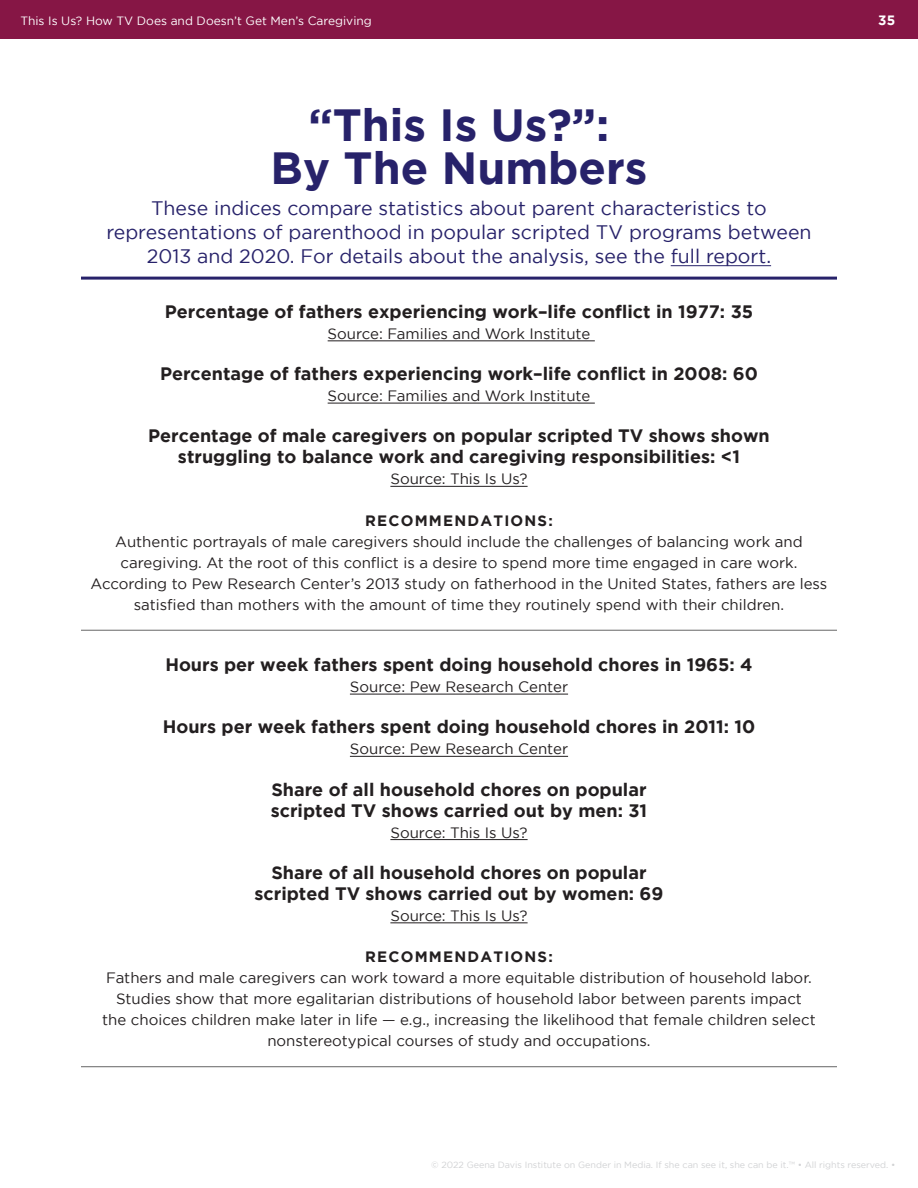
<style>
.page{position:relative;width:918px;height:1188px;background:#fff}
.page>*{position:absolute;margin:0;border:0;box-sizing:border-box;transform-origin:0 0}
.Header_1{font:700 45px/43.5px "Gotham";color:#27226a;text-align:center}
.Body_copy{font:19.5px/24px "Gotham";color:#27226a;text-align:center}
.Body_copy-2{font:700 18px/21px "Gotham";color:#231f20;text-align:center}
.Body_copy-3{font:15px/21px "Gotham";color:#231f20;text-align:center}
.t1{font:700 13.5px "Gotham";color:#fff}
.t2{font:12px "Gotham";color:#fff}
.t3{font:9px "Gotham";color:#d1d2d4}
.s1{font-weight:700}
</style>
<div class="page">
<div style="left:0;top:0;width:918px;height:39px;background:#861645"></div>
<hr style="left:81px;top:277px;width:756px;height:3px;background:#27226a">
<hr style="left:671px;top:265px;width:100px;height:1px;background:#27226a">
<hr style="left:328px;top:341px;width:267px;height:1px;background:#231f20">
<hr style="left:328px;top:403px;width:267px;height:1px;background:#231f20">
<hr style="left:390px;top:486px;width:138px;height:1px;background:#231f20">
<hr style="left:81px;top:630px;width:756px;height:1px;background:#666">
<hr style="left:350px;top:694px;width:218px;height:1px;background:#231f20">
<hr style="left:350px;top:756px;width:218px;height:1px;background:#231f20">
<hr style="left:390px;top:839px;width:138px;height:1px;background:#231f20">
<hr style="left:390px;top:923px;width:138px;height:1px;background:#231f20">
<hr style="left:81px;top:1066px;width:756px;height:1px;background:#666">
<p class="t2" style="left:21px;top:14px;width:353px">This Is Us? How TV Does and Doesn’t Get Men’s Caregiving</p>
<p class="Header_1" style="left:271px;top:102px;width:378px">“This Is Us?”:<br>By The Numbers</p>
<p class="Body_copy" style="left:106px;top:196px;width:707px">These indices compare statistics about parent characteristics to representations of parenthood in popular scripted TV programs between<br>2013 and 2020. For details about the analysis, see the full report.</p>
<p class="Body_copy-2" style="left:165px;top:301px;width:590px">Percentage of fathers experiencing work–life conflict in 1977: 35</p>
<p class="Body_copy-3" style="left:328px;top:323px;width:264px">Source: Families and Work Institute</p>
<p class="Body_copy-2" style="left:160px;top:363px;width:599px">Percentage of fathers experiencing work–life conflict in 2008: 60</p>
<p class="Body_copy-3" style="left:328px;top:385px;width:264px">Source: Families and Work Institute</p>
<p class="Body_copy-2" style="left:148px;top:425px;width:623px">Percentage of male caregivers on popular scripted TV shows shown struggling to balance work and caregiving responsibilities: &lt;1</p>
<p class="Body_copy-3" style="left:390px;top:468px;width:139px">Source: This Is Us?</p>
<p class="Body_copy-3" style="left:91px;top:510px;width:738px"><span class="s1">RECOMMENDATIONS:<br></span>Authentic portrayals of male caregivers should include the challenges of balancing work and caregiving. At the root of this conflict is a desire to spend more time engaged in care work.<br>According to Pew Research Center’s 2013 study on fatherhood in the United States, fathers are less satisfied than mothers with the amount of time they routinely spend with their children.</p>
<p class="Body_copy-2" style="left:165px;top:654px;width:589px">Hours per week fathers spent doing household chores in 1965: 4</p>
<p class="Body_copy-3" style="left:350px;top:676px;width:220px">Source: Pew Research Center</p>
<p class="Body_copy-2" style="left:163px;top:716px;width:594px">Hours per week fathers spent doing household chores in 2011: 10</p>
<p class="Body_copy-3" style="left:350px;top:738px;width:220px">Source: Pew Research Center</p>
<p class="Body_copy-2" style="left:271px;top:778px;width:378px;text-align:left">Share of all household chores on popular scripted TV shows carried out by men: 31</p>
<p class="Body_copy-3" style="left:390px;top:822px;width:139px">Source: This Is Us?</p>
<p class="Body_copy-2" style="left:255px;top:862px;width:410px">Share of all household chores on popular scripted TV shows carried out by women: 69</p>
<p class="Body_copy-3" style="left:390px;top:905px;width:139px">Source: This Is Us?</p>
<p class="Body_copy-3" style="left:102px;top:946px;width:715px"><span class="s1">RECOMMENDATIONS:<br></span>Fathers and male caregivers can work toward a more equitable distribution of household labor.<br>Studies show that more egalitarian distributions of household labor between parents impact the choices children make later in life — e.g., increasing the likelihood that female children select nonstereotypical courses of study and occupations.</p>
<p class="t1" style="left:878px;top:13px;width:19px">35</p>
<p class="t3" style="left:431px;top:1160px;width:465px">© 2022 Geena Davis Institute on Gender in Media. If she can see it, she can be it.™ • All rights reserved. •</p>
</div>
